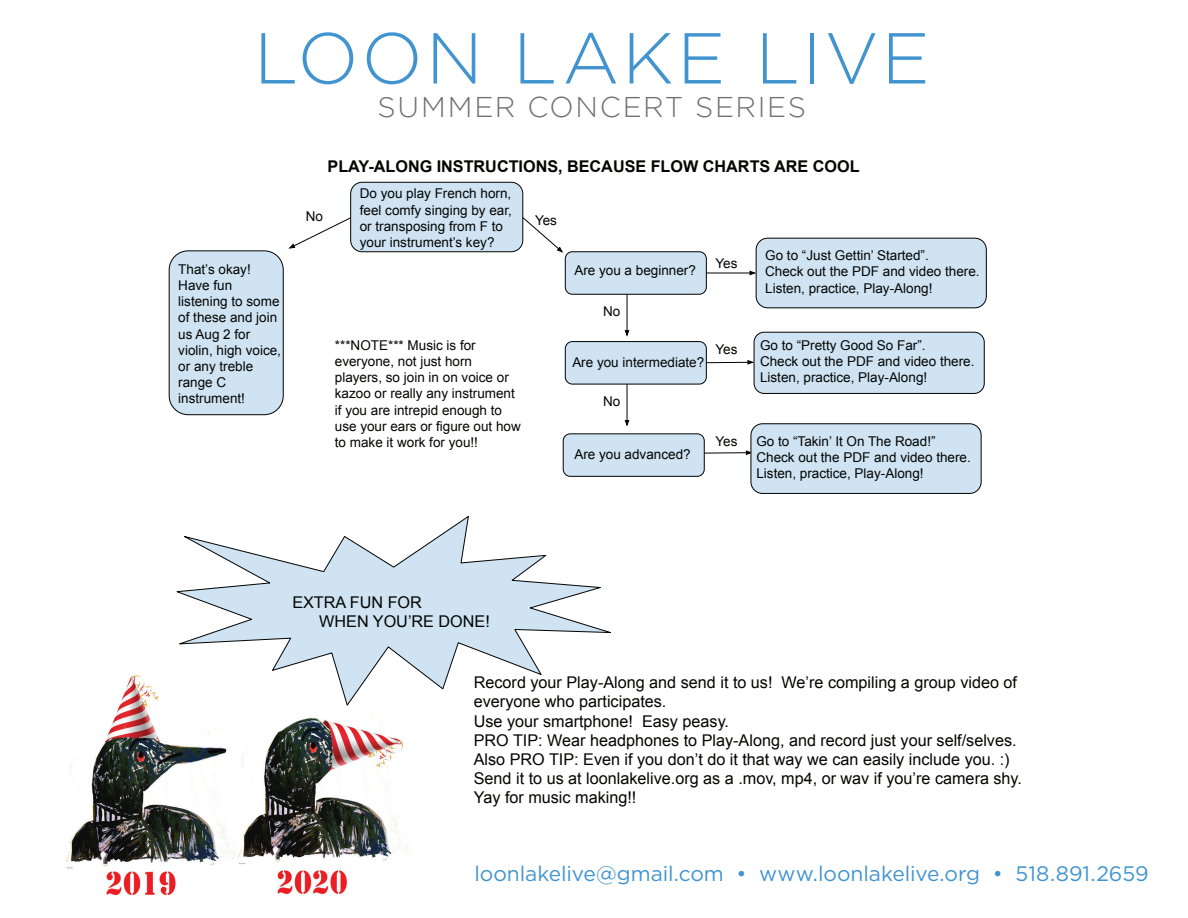
<style>
.page{position:relative;width:1188px;height:918px;background:#fff}
.page>*{position:absolute;margin:0;border:0;box-sizing:border-box;transform-origin:0 0}
.t1{font:300 71.85px "Gotham";letter-spacing:.04em;color:#4194d0}
.t2{font:300 28.5px "Gotham";letter-spacing:.055em;color:#6f7073}
.t3{font:21px "Gotham";letter-spacing:-.005em;color:#4194d0}
.t4{font:16.2px/19.2px "Arial";color:#040503}
.t5{font:700 16.2px "Arial";color:#040503}
.t6{font:13.5px/16.2px "Arial";color:#040503}
</style>
<div class="page">
<img style="left:66px;top:675px;width:342px;height:221px">
<hr style="left:706px;top:272px;width:44px;height:2px;background:#040503">
<svg style="left:749px;top:237px;width:238px;height:72px;background:#caddeb"></svg>
<hr style="left:706px;top:362px;width:42px;height:1px;background:#040503">
<hr style="left:704px;top:452px;width:42px;height:2px;background:#040503">
<svg style="left:747px;top:331px;width:238px;height:63px;background:#c9dbea"></svg>
<svg style="left:168px;top:181px;width:539px;height:296px"></svg>
<svg style="left:745px;top:423px;width:237px;height:71px;background:#c9dcea"></svg>
<svg style="left:172px;top:516px;width:439px;height:191px"></svg>
<h1 class="t1" style="left:254px;top:19px;width:677px">LOON LAKE LIVE</h1>
<h2 class="t2" style="left:378px;top:92px;width:430px">SUMMER CONCERT SERIES</h2>
<p class="t6" style="left:178px;top:261px;width:104px">That’s okay!<br>Have fun listening to some of these and join us Aug 2 for violin, high voice, or any treble range C instrument!</p>
<p class="t5" style="left:328px;top:155px;width:534px">PLAY-ALONG INSTRUCTIONS, BECAUSE FLOW CHARTS ARE COOL</p>
<p class="t6" style="left:306px;top:209px;width:19px">No</p>
<p class="t6" style="left:360px;top:186px;width:154px">Do you play French horn, feel comfy singing by ear, or transposing from F to your instrument’s key?</p>
<p class="t6" style="left:535px;top:212px;width:24px">Yes</p>
<p class="t6" style="left:335px;top:337px;width:187px">***NOTE*** Music is for everyone, not just horn players, so join in on voice or kazoo or really any instrument if you are intrepid enough to use your ears or figure out how to make it work for you!!</p>
<p class="t6" style="left:574px;top:262px;width:123px">Are you a beginner?</p>
<p class="t6" style="left:603px;top:304px;width:19px">No</p>
<p class="t6" style="left:572px;top:355px;width:133px">Are you intermediate?</p>
<p class="t6" style="left:603px;top:393px;width:19px">No</p>
<p class="t6" style="left:574px;top:446px;width:118px">Are you advanced?</p>
<p class="t6" style="left:715px;top:255px;width:24px">Yes</p>
<p class="t6" style="left:765px;top:248px;width:216px">Go to “Just Gettin’ Started”.<br>Check out the PDF and video there.<br>Listen, practice, Play-Along!</p>
<p class="t6" style="left:715px;top:342px;width:24px">Yes</p>
<p class="t6" style="left:760px;top:337px;width:216px">Go to “Pretty Good So Far”.<br>Check out the PDF and video there.<br>Listen, practice, Play-Along!</p>
<p class="t6" style="left:715px;top:433px;width:24px">Yes</p>
<p class="t6" style="left:756px;top:433px;width:216px">Go to “Takin’ It On The Road!”<br>Check out the PDF and video there.<br>Listen, practice, Play-Along!</p>
<p class="t4" style="left:319px;top:593px;width:172px;text-indent:-27px">EXTRA FUN FOR<br>WHEN YOU’RE DONE!</p>
<p class="t4" style="left:474px;top:673px;width:550px">Record your Play-Along and send it to us! We’re compiling a group video of everyone who participates.<br>Use your smartphone! Easy peasy.<br>PRO TIP: Wear headphones to Play-Along, and record just your self/selves.<br>Also PRO TIP: Even if you don’t do it that way we can easily include you. :)<br>Send it to us at loonlakelive.org as a .mov, mp4, or wav if you’re camera shy.<br>Yay for music making!!</p>
<h3 class="t3" style="left:475px;top:862px;width:676px">loonlakelive@gmail.com • www.loonlakelive.org • 518.891.2659</h3>
</div>
